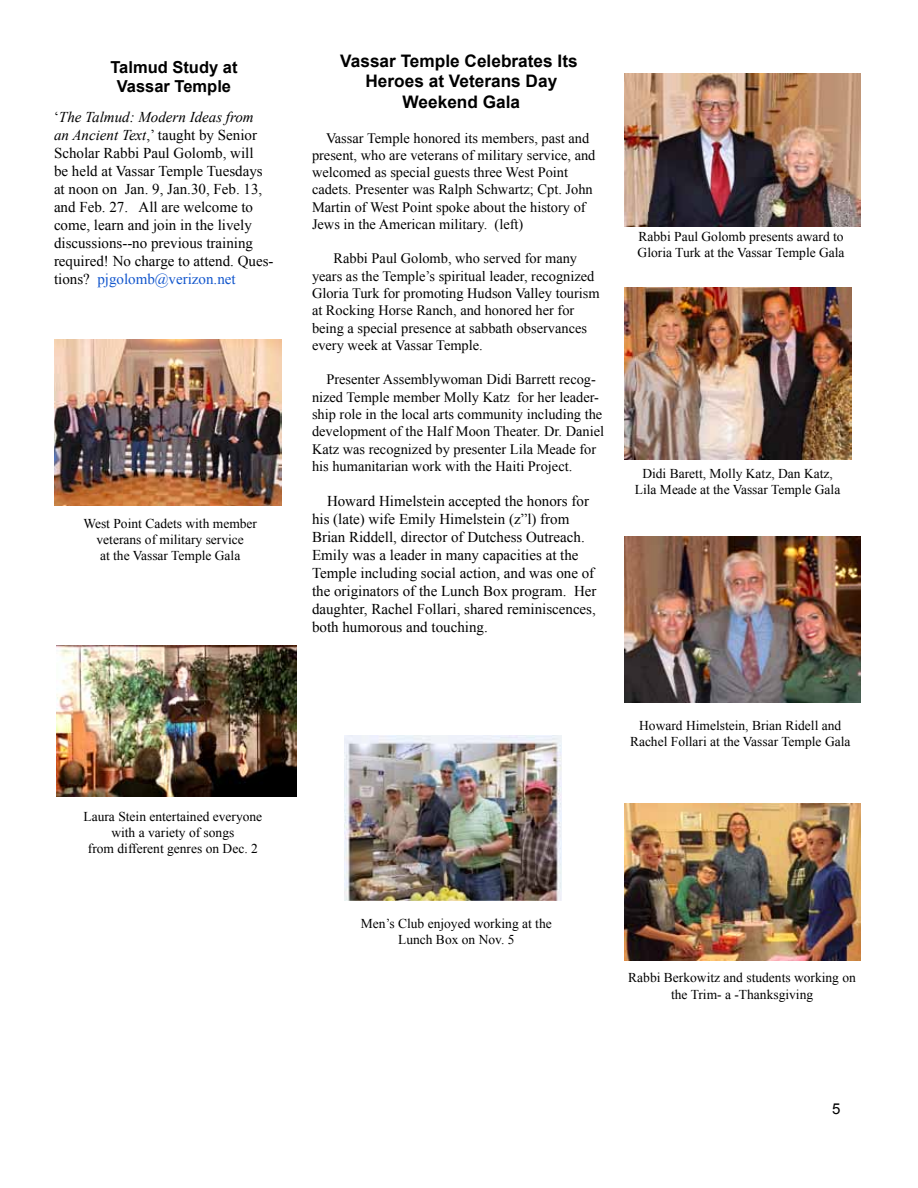
<style>
.page{position:relative;width:918px;height:1188px;background:#fff}
.page>*{position:absolute;margin:0;border:0;box-sizing:border-box;transform-origin:0 0}
.t1{font:700 17.25px/20.7px "Arial";color:#000;text-align:center}
.t2{font:700 16.5px/19.8px "Arial";color:#000;text-align:center}
.t3{font:15px/18px "Times New Roman";color:#000}
.t4{font:15px "Arial";color:#000}
.t5{font:14.4px/17.2px "Times New Roman";color:#000}
.t6{font:13.5px/16.2px "Times New Roman";color:#000;text-align:center}
.s1{font-style:italic}
.s2{color:#15c}
</style>
<div class="page">
<img style="left:624px;top:537px;width:236px;height:166px">
<img style="left:625px;top:73px;width:235px;height:154px">
<img style="left:624px;top:287px;width:227px;height:173px">
<img style="left:54px;top:340px;width:227px;height:165px">
<img style="left:345px;top:736px;width:216px;height:165px">
<img style="left:57px;top:646px;width:240px;height:150px">
<img style="left:624px;top:803px;width:236px;height:158px">
<p class="t2" style="left:110px;top:57px;width:129px">Talmud Study at<br>Vassar Temple</p>
<p class="t3" style="left:54px;top:108px;width:221px">‘<span class="s1">The Talmud: Modern Ideas from<br>an Ancient Text</span>,’ taught by Senior<br>Scholar Rabbi Paul Golomb, will<br>be held at Vassar Temple Tuesdays at noon on Jan. 9, Jan.30, Feb. 13, and Feb. 27. All are welcome to come, learn and join in the lively discussions--no previous training required! No charge to attend. Ques&shy;tions? <span class="s2">pjgolomb@verizon.net</span></p>
<p class="t6" style="left:83px;top:515px;width:175px">West Point Cadets with member veterans of military service<br>at the Vassar Temple Gala</p>
<p class="t6" style="left:83px;top:808px;width:180px">Laura Stein entertained everyone with a variety of songs<br>from different genres on Dec. 2</p>
<p class="t1" style="left:340px;top:50px;width:239px">Vassar Temple Celebrates Its<br>Heroes at Veterans Day<br>Weekend Gala</p>
<p class="t5" style="left:312px;top:129px;width:285px;text-indent:14px">Vassar Temple honored its members, past and present, who are veterans of military service, and welcomed as special guests three West Point cadets. Presenter was Ralph Schwartz; Cpt. John Martin of West Point spoke about the history of Jews in the American military. (left)</p>
<p class="t5" style="left:312px;top:250px;width:289px;text-indent:22px">Rabbi Paul Golomb, who served for many years as the Temple’s spiritual leader, recognized Gloria Turk for promoting Hudson Valley tourism at Rocking Horse Ranch, and honored her for being a special presence at sabbath observances every week at Vassar Temple.</p>
<p class="t5" style="left:312px;top:371px;width:294px;text-indent:14px">Presenter Assemblywoman Didi Barrett recog&shy;nized Temple member Molly Katz for her leader&shy;ship role in the local arts community including the development of the Half Moon Theater. Dr. Daniel Katz was recognized by presenter Lila Meade for his humanitarian work with the Haiti Project.</p>
<p class="t3" style="left:312px;top:492px;width:286px;text-indent:15px">Howard Himelstein accepted the honors for his (late) wife Emily Himelstein (z”l) from Brian Riddell, director of Dutchess Outreach.<br>Emily was a leader in many capacities at the Temple including social action, and was one of the originators of the Lunch Box program. Her daughter, Rachel Follari, shared reminiscences, both humorous and touching.</p>
<p class="t6" style="left:638px;top:228px;width:209px;text-align:left">Rabbi Paul Golomb presents award to<br>Gloria Turk at the Vassar Temple Gala</p>
<p class="t6" style="left:635px;top:465px;width:207px">Didi Barett, Molly Katz, Dan Katz,<br>Lila Meade at the Vassar Temple Gala</p>
<p class="t6" style="left:630px;top:717px;width:222px">Howard Himelstein, Brian Ridell and<br>Rachel Follari at the Vassar Temple Gala</p>
<p class="t6" style="left:361px;top:915px;width:192px">Men’s Club enjoyed working at the<br>Lunch Box on Nov. 5</p>
<p class="t6" style="left:628px;top:969px;width:229px">Rabbi Berkowitz and students working on the Trim- a -Thanksgiving</p>
<p class="t4" style="left:832px;top:1098px;width:10px">5</p>
</div>
